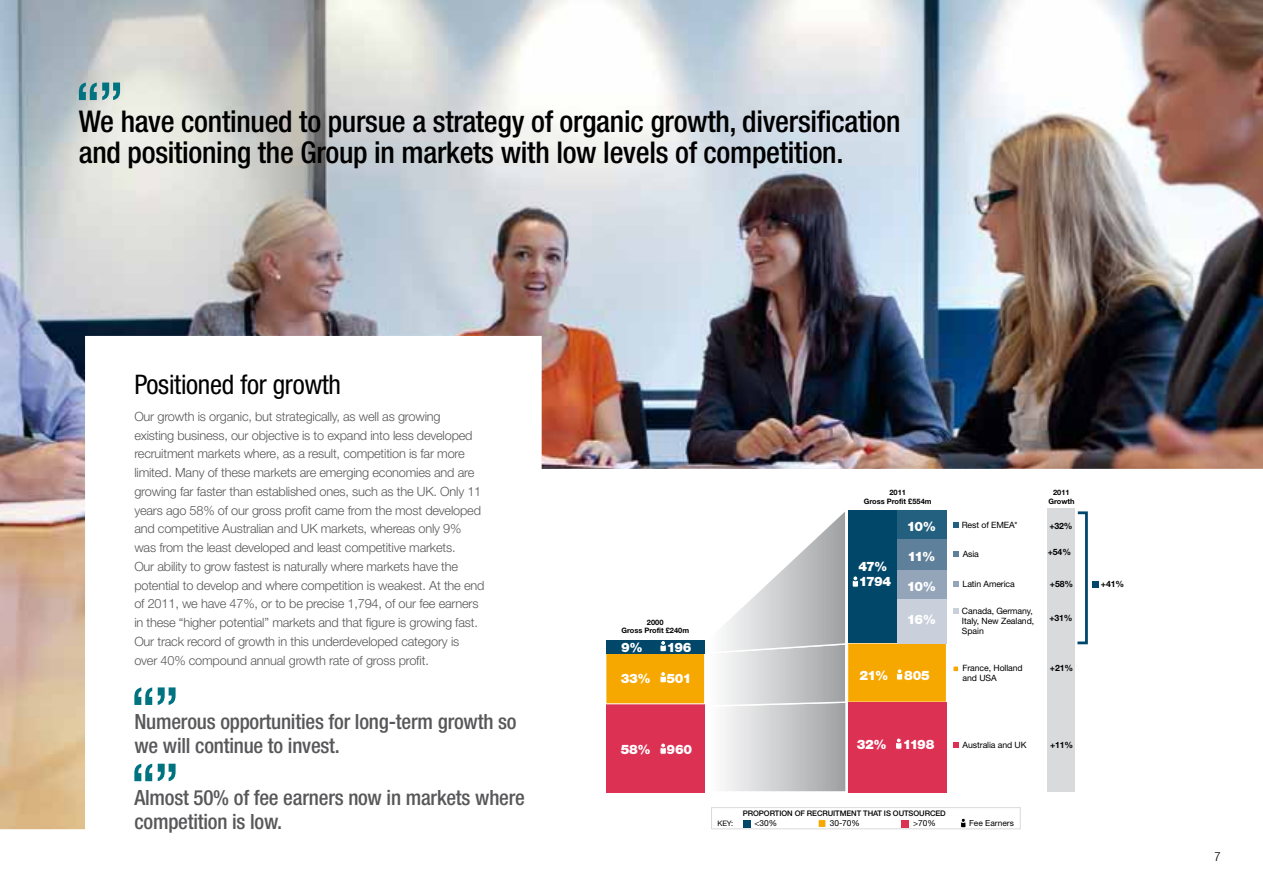
<style>
.page{position:relative;width:1263px;height:893px;background:#fff}
.page>*{position:absolute;margin:0;border:0;box-sizing:border-box;transform-origin:0 0}
.t1{font:500 condensed 30px/31.5px "Helvetica Neue";letter-spacing:-.01em;color:#000}
.t2{font:condensed 27px "Helvetica Neue";letter-spacing:-.01em;color:#000}
.t3{font:500 condensed 21px/24px "Helvetica Neue";letter-spacing:-.01em;color:#58585a}
.t4{font:900 13.05px/15.6px "Helvetica Neue";letter-spacing:-.05em;color:#fff}
.t5{font:300 12.75px/18.8px "Helvetica Neue";letter-spacing:-.015em;color:#58585a}
.t6{font:300 condensed 12.75px "Helvetica Neue";color:#000}
.t7{font:8.7px/9.9px "Helvetica Neue";letter-spacing:-.01em;color:#000}
.t8{font:700 8.7px "Helvetica Neue";letter-spacing:-.01em;color:#000}
.t9{font:8.4px "Helvetica Neue";color:#000}
.t10{font:500 7.65px "Helvetica Neue";letter-spacing:-.01em;color:#000}
.t11{font:700 7.5px/8.7px "Helvetica Neue";color:#000;text-align:center}
.t12{font:7.5px "Helvetica Neue";color:#000}
</style>
<div class="page">
<img style="left:0;top:0;width:1263px;height:829px">
<div style="left:711px;top:807px;width:309px;height:22px;border:1px solid #d9dadb"></div>
<div style="left:901px;top:820px;width:8px;height:7px;background:#dd3154"></div>
<div style="left:818px;top:819px;width:8px;height:9px;background:#f7a800;border:1px solid #fff"></div>
<div style="left:743px;top:820px;width:8px;height:7px;background:#00476a"></div>
<svg style="left:960px;top:818px;width:6px;height:10px"></svg>
<div style="left:1048px;top:508px;width:27px;height:284px;background:#d9dadb"></div>
<div style="left:847px;top:643px;width:99px;height:59px;background:#f7a800"></div>
<div style="left:848px;top:702px;width:98px;height:90px;background:#dd3154"></div>
<div style="left:897px;top:598px;width:49px;height:45px;background:#c9d0db"></div>
<div style="left:897px;top:570px;width:49px;height:28px;background:#94a5b9"></div>
<div style="left:897px;top:539px;width:49px;height:31px;background:#5f809b"></div>
<div style="left:897px;top:511px;width:49px;height:28px;background:#236080"></div>
<div style="left:848px;top:511px;width:49px;height:132px;background:#00476a"></div>
<div style="left:606px;top:704px;width:99px;height:88px;background:#dd3154"></div>
<div style="left:606px;top:653px;width:99px;height:51px;background:#f7a800"></div>
<div style="left:606px;top:640px;width:99px;height:13px;background:#00476a"></div>
<svg style="left:1092px;top:581px;width:6px;height:6px"></svg>
<svg style="left:953px;top:522px;width:5px;height:6px"></svg>
<svg style="left:953px;top:552px;width:6px;height:5px"></svg>
<svg style="left:953px;top:581px;width:6px;height:6px"></svg>
<svg style="left:953px;top:608px;width:6px;height:6px"></svg>
<svg style="left:953px;top:666px;width:6px;height:6px"></svg>
<svg style="left:953px;top:743px;width:6px;height:5px"></svg>
<div style="left:660px;top:645px;width:6px;height:7px;background:#fff"></div>
<div style="left:660px;top:644px;width:7px;height:8px;border:1px solid #00476a"></div>
<svg style="left:660px;top:641px;width:6px;height:5px"></svg>
<div style="left:852px;top:580px;width:7px;height:7px;border:1px solid #00476a"></div>
<svg style="left:705px;top:507px;width:153px;height:286px"></svg>
<div style="left:660px;top:676px;width:6px;height:7px;background:#fff"></div>
<div style="left:660px;top:675px;width:7px;height:8px;border:1px solid #f7a800"></div>
<svg style="left:660px;top:671px;width:6px;height:6px"></svg>
<div style="left:896px;top:673px;width:7px;height:7px;background:#fff"></div>
<div style="left:896px;top:673px;width:7px;height:7px;border:1px solid #f7a800"></div>
<svg style="left:897px;top:668px;width:5px;height:6px"></svg>
<div style="left:660px;top:747px;width:6px;height:7px;background:#fff"></div>
<div style="left:660px;top:747px;width:7px;height:8px;border:1px solid #dd3154"></div>
<svg style="left:660px;top:743px;width:6px;height:5px"></svg>
<div style="left:895px;top:742px;width:7px;height:7px;background:#fff"></div>
<div style="left:895px;top:742px;width:7px;height:8px;border:1px solid #dd3154"></div>
<svg style="left:896px;top:738px;width:5px;height:5px"></svg>
<div style="left:1076px;top:511px;width:12px;height:133px;border:3px solid #00476a"></div>
<svg style="left:79px;top:83px;width:41px;height:17px"></svg>
<svg style="left:134px;top:687px;width:18px;height:18px"></svg>
<svg style="left:158px;top:687px;width:18px;height:18px"></svg>
<svg style="left:134px;top:764px;width:18px;height:17px"></svg>
<svg style="left:158px;top:764px;width:18px;height:17px"></svg>
<h1 class="t1" style="left:79px;top:105px;width:823px">We have continued to pursue a strategy of organic growth, diversification and positioning the Group in markets with low levels of competition.</h1>
<h2 class="t2" style="left:134px;top:368px;width:208px">Positioned for growth</h2>
<p class="t5" style="left:134px;top:407px;width:352px">Our growth is organic, but strategically, as well as growing<br>existing business, our objective is to expand into less developed recruitment markets where, as a result, competition is far more limited. Many of these markets are emerging economies and are growing far faster than established ones, such as the UK. Only 11 years ago 58% of our gross profit came from the most developed and competitive Australian and UK markets, whereas only 9% was from the least developed and least competitive markets.<br>Our ability to grow fastest is naturally where markets have the potential to develop and where competition is weakest. At the end of 2011, we have 47%, or to be precise 1,794, of our fee earners in these “higher potential” markets and that figure is growing fast.<br>Our track record of growth in this underdeveloped category is over 40% compound annual growth rate of gross profit.</p>
<h3 class="t3" style="left:134px;top:709px;width:384px">Numerous opportunities for long-term growth so we will continue to invest.</h3>
<h3 class="t3" style="left:134px;top:785px;width:392px">Almost 50% of fee earners now in markets where competition is low.</h3>
<p class="t11" style="left:864px;top:488px;width:69px">2011<br>Gross Profit £554m</p>
<p class="t11" style="left:1048px;top:488px;width:28px">2011<br>Growth</p>
<p class="t11" style="left:621px;top:617px;width:69px">2000<br>Gross Profit £240m</p>
<p class="t4" style="left:621px;top:639px;width:23px">9%</p>
<p class="t4" style="left:667px;top:639px;width:26px">196</p>
<p class="t4" style="left:858px;top:558px;width:34px">47%<br>1794</p>
<p class="t4" style="left:907px;top:519px;width:31px">10%</p>
<p class="t4" style="left:907px;top:549px;width:30px">11%</p>
<p class="t4" style="left:907px;top:578px;width:31px">10%</p>
<p class="t4" style="left:907px;top:612px;width:31px">16%</p>
<p class="t4" style="left:621px;top:670px;width:72px">33% 501</p>
<p class="t4" style="left:860px;top:667px;width:72px">21% 805</p>
<p class="t7" style="left:962px;top:520px;width:57px">Rest of EMEA*</p>
<p class="t7" style="left:963px;top:549px;width:18px">Asia</p>
<p class="t7" style="left:962px;top:579px;width:54px">Latin America</p>
<p class="t8" style="left:1101px;top:578px;width:25px">+41%</p>
<p class="t7" style="left:962px;top:606px;width:74px">Canada, Germany,<br>Italy, New Zealand,<br>Spain</p>
<p class="t7" style="left:962px;top:663px;width:62px">France, Holland and USA</p>
<p class="t8" style="left:1049px;top:520px;width:25px">+32%</p>
<p class="t8" style="left:1048px;top:546px;width:25px">+54%</p>
<p class="t8" style="left:1050px;top:578px;width:25px">+58%</p>
<p class="t8" style="left:1049px;top:612px;width:25px">+31%</p>
<p class="t8" style="left:1050px;top:663px;width:25px">+21%</p>
<p class="t4" style="left:621px;top:742px;width:73px">58% 960</p>
<p class="t4" style="left:857px;top:737px;width:79px">32% 1198</p>
<p class="t7" style="left:963px;top:740px;width:65px">Australia and UK</p>
<p class="t8" style="left:1050px;top:740px;width:25px">+11%</p>
<p class="t10" style="left:743px;top:809px;width:204px">PROPORTION OF RECRUITMENT THAT IS OUTSOURCED</p>
<p class="t12" style="left:717px;top:819px;width:17px">KEY:</p>
<p class="t9" style="left:754px;top:818px;width:24px">&lt;30%</p>
<p class="t9" style="left:830px;top:818px;width:32px">30-70%</p>
<p class="t9" style="left:913px;top:818px;width:24px">&gt;70%</p>
<p class="t9" style="left:969px;top:818px;width:46px">Fee Earners</p>
<p class="t6" style="left:1214px;top:849px;width:8px">7</p>
</div>
